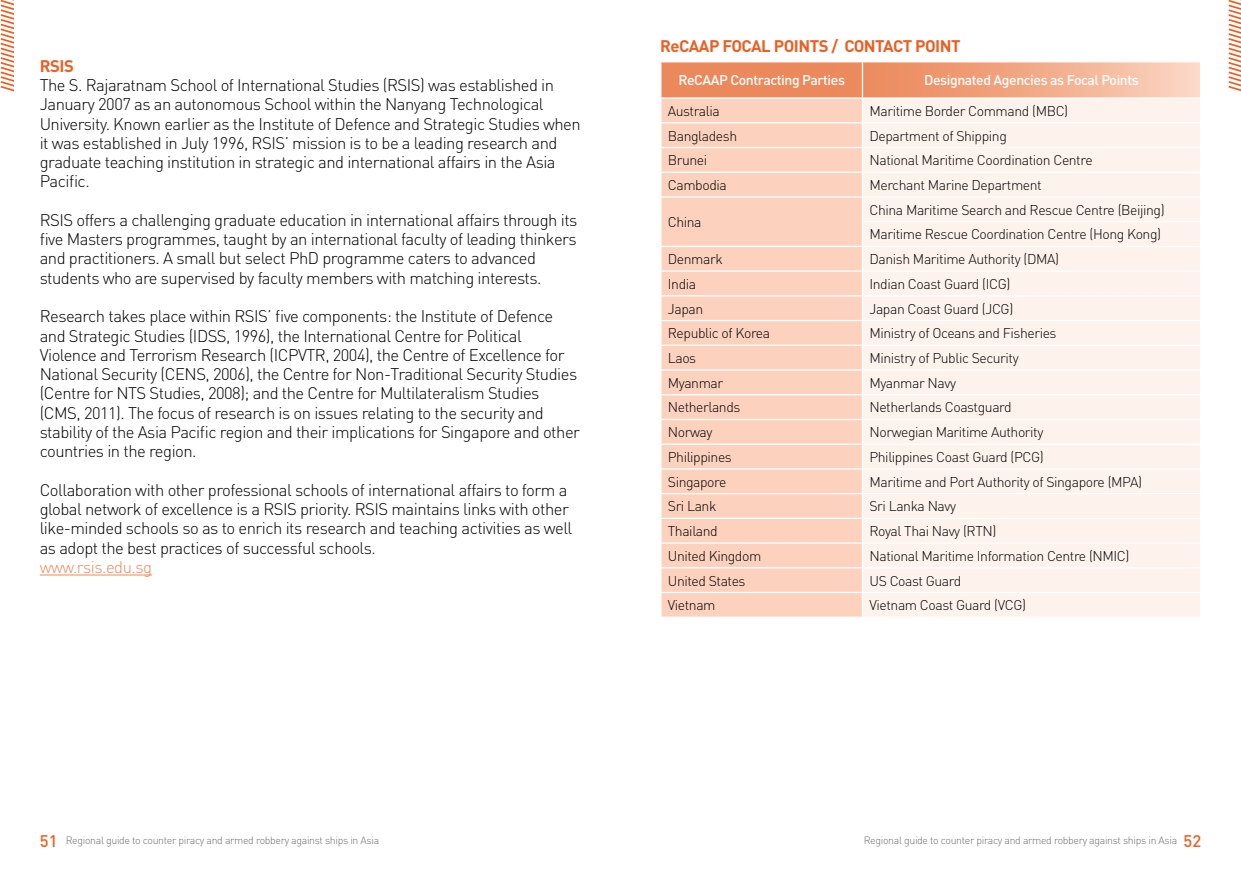
<style>
.page{position:relative;width:1241px;height:874px;background:#fff}
.page>*{position:absolute;margin:0;border:0;box-sizing:border-box;transform-origin:0 0}
.t1{font:300 16.62px/19.2px "DIN Pro";letter-spacing:-.03em;color:#000}
.t2{font:700 16.62px "DIN Pro";letter-spacing:-.03em;color:#ea6024}
.t3{font:300 16.62px "DIN Pro";letter-spacing:-.03em;color:#ec895c}
.t4{font:300 14px/24.7px "DIN Pro";letter-spacing:-.03em;color:#000}
.t5{font:500 14px "DIN Pro";letter-spacing:-.03em;color:#fff}
.t6{font:300 10.5px "DIN Pro";letter-spacing:-.03em;color:#6d6e71}
.s1{font-weight:500;font-size:16.62px;color:#ea6024}
</style>
<div class="page">
<svg style="left:1228px;top:0;width:12px;height:91px"></svg>
<svg style="left:0;top:0;width:13px;height:91px"></svg>
<hr style="left:40px;top:574px;width:112px;height:1px;background:#ec895c">
<svg style="left:661px;top:62px;width:539px;height:554px;background:#fce2d6"></svg>
<hr style="left:862px;top:122px;width:337px;height:1px;background:#fff">
<hr style="left:862px;top:147px;width:337px;height:1px;background:#fff">
<hr style="left:862px;top:171px;width:337px;height:2px;background:#fff">
<hr style="left:862px;top:196px;width:337px;height:1px;background:#fff">
<hr style="left:863px;top:221px;width:336px;height:1px;background:#fff">
<hr style="left:862px;top:245px;width:337px;height:2px;background:#fff">
<hr style="left:862px;top:270px;width:337px;height:2px;background:#fff">
<hr style="left:862px;top:295px;width:337px;height:1px;background:#fff">
<hr style="left:862px;top:320px;width:337px;height:1px;background:#fff">
<hr style="left:862px;top:344px;width:337px;height:2px;background:#fff">
<hr style="left:862px;top:369px;width:337px;height:1px;background:#fff">
<hr style="left:862px;top:394px;width:337px;height:1px;background:#fff">
<hr style="left:862px;top:418px;width:337px;height:2px;background:#fff">
<hr style="left:862px;top:443px;width:337px;height:1px;background:#fff">
<hr style="left:862px;top:468px;width:337px;height:1px;background:#fff">
<hr style="left:862px;top:492px;width:337px;height:2px;background:#fff">
<hr style="left:862px;top:517px;width:337px;height:1px;background:#fff">
<hr style="left:862px;top:542px;width:337px;height:1px;background:#fff">
<hr style="left:862px;top:567px;width:337px;height:1px;background:#fff">
<hr style="left:862px;top:591px;width:337px;height:2px;background:#fff">
<hr style="left:661px;top:97px;width:201px;height:2px;background:#fff">
<hr style="left:862px;top:97px;width:337px;height:2px;background:#fff">
<p class="t2" style="left:40px;top:54px;width:36px">RSIS</p>
<p class="t1" style="left:40px;top:75px;width:542px">The S. Rajaratnam School of International Studies (RSIS) was established in January 2007 as an autonomous School within the Nanyang Technological University. Known earlier as the Institute of Defence and Strategic Studies when it was established in July 1996, RSIS’ mission is to be a leading research and graduate teaching institution in strategic and international affairs in the Asia Pacific.</p>
<p class="t1" style="left:40px;top:209px;width:539px">RSIS offers a challenging graduate education in international affairs through its five Masters programmes, taught by an international faculty of leading thinkers and practitioners. A small but select PhD programme caters to advanced students who are supervised by faculty members with matching interests.</p>
<p class="t1" style="left:40px;top:306px;width:541px">Research takes place within RSIS’ five components: the Institute of Defence and Strategic Studies (IDSS, 1996), the International Centre for Political Violence and Terrorism Research (ICPVTR, 2004), the Centre of Excellence for National Security (CENS, 2006), the Centre for Non-Traditional Security Studies (Centre for NTS Studies, 2008); and the Centre for Multilateralism Studies (CMS, 2011). The focus of research is on issues relating to the security and stability of the Asia Pacific region and their implications for Singapore and other countries in the region.</p>
<p class="t1" style="left:40px;top:479px;width:534px">Collaboration with other professional schools of international affairs to form a global network of excellence is a RSIS priority. RSIS maintains links with other like-minded schools so as to enrich its research and teaching activities as well as adopt the best practices of successful schools.</p>
<p class="t3" style="left:40px;top:555px;width:114px">www.rsis.edu.sg</p>
<p class="t2" style="left:660px;top:35px;width:302px">ReCAAP FOCAL POINTS / CONTACT POINT</p>
<p class="t5" style="left:678px;top:71px;width:168px">ReCAAP Contracting Parties</p>
<p class="t5" style="left:924px;top:71px;width:216px">Designated Agencies as Focal Points</p>
<p class="t4" style="left:667px;top:98px;width:53px">Australia</p>
<p class="t4" style="left:869px;top:98px;width:200px">Maritime Border Command (MBC)</p>
<p class="t4" style="left:667px;top:122px;width:71px">Bangladesh</p>
<p class="t4" style="left:869px;top:122px;width:139px">Department of Shipping</p>
<p class="t4" style="left:667px;top:147px;width:41px">Brunei</p>
<p class="t4" style="left:869px;top:147px;width:225px">National Maritime Coordination Centre</p>
<p class="t4" style="left:667px;top:172px;width:60px">Cambodia</p>
<p class="t4" style="left:869px;top:172px;width:174px">Merchant Marine Department</p>
<p class="t4" style="left:667px;top:209px;width:35px">China</p>
<p class="t4" style="left:869px;top:196px;width:297px">China Maritime Search and Rescue Centre (Beijing)<br>Maritime Rescue Coordination Centre (Hong Kong)</p>
<p class="t4" style="left:667px;top:246px;width:56px">Denmark</p>
<p class="t4" style="left:869px;top:246px;width:191px">Danish Maritime Authority (DMA)</p>
<p class="t4" style="left:667px;top:271px;width:30px">India</p>
<p class="t4" style="left:869px;top:271px;width:142px">Indian Coast Guard (ICG)</p>
<p class="t4" style="left:667px;top:295px;width:37px">Japan</p>
<p class="t4" style="left:869px;top:295px;width:145px">Japan Coast Guard (JCG)</p>
<p class="t4" style="left:667px;top:320px;width:104px">Republic of Korea</p>
<p class="t4" style="left:869px;top:320px;width:188px">Ministry of Oceans and Fisheries</p>
<p class="t4" style="left:667px;top:345px;width:30px">Laos</p>
<p class="t4" style="left:869px;top:345px;width:151px">Ministry of Public Security</p>
<p class="t4" style="left:667px;top:369px;width:57px">Myanmar</p>
<p class="t4" style="left:869px;top:369px;width:88px">Myanmar Navy</p>
<p class="t4" style="left:667px;top:394px;width:74px">Netherlands</p>
<p class="t4" style="left:869px;top:394px;width:144px">Netherlands Coastguard</p>
<p class="t4" style="left:667px;top:419px;width:46px">Norway</p>
<p class="t4" style="left:869px;top:419px;width:175px">Norwegian Maritime Authority</p>
<p class="t4" style="left:667px;top:443px;width:65px">Philippines</p>
<p class="t4" style="left:869px;top:443px;width:176px">Philippines Coast Guard (PCG)</p>
<p class="t4" style="left:667px;top:468px;width:60px">Singapore</p>
<p class="t4" style="left:869px;top:468px;width:274px">Maritime and Port Authority of Singapore (MPA)</p>
<p class="t4" style="left:667px;top:493px;width:50px">Sri Lank</p>
<p class="t4" style="left:869px;top:493px;width:88px">Sri Lanka Navy</p>
<p class="t4" style="left:667px;top:518px;width:51px">Thailand</p>
<p class="t4" style="left:869px;top:518px;width:128px">Royal Thai Navy (RTN)</p>
<p class="t4" style="left:667px;top:542px;width:95px">United Kingdom</p>
<p class="t4" style="left:869px;top:542px;width:261px">National Maritime Information Centre (NMIC)</p>
<p class="t4" style="left:667px;top:567px;width:79px">United States</p>
<p class="t4" style="left:869px;top:567px;width:93px">US Coast Guard</p>
<p class="t4" style="left:667px;top:592px;width:49px">Vietnam</p>
<p class="t4" style="left:869px;top:592px;width:158px">Vietnam Coast Guard (VCG)</p>
<p class="t6" style="left:40px;top:832px;width:341px"><span class="s1">51</span> Regional guide to counter piracy and armed robbery against ships in Asia</p>
<p class="t6" style="left:863px;top:832px;width:339px">Regional guide to counter piracy and armed robbery against ships in Asia <span class="s1">52</span></p>
</div>
